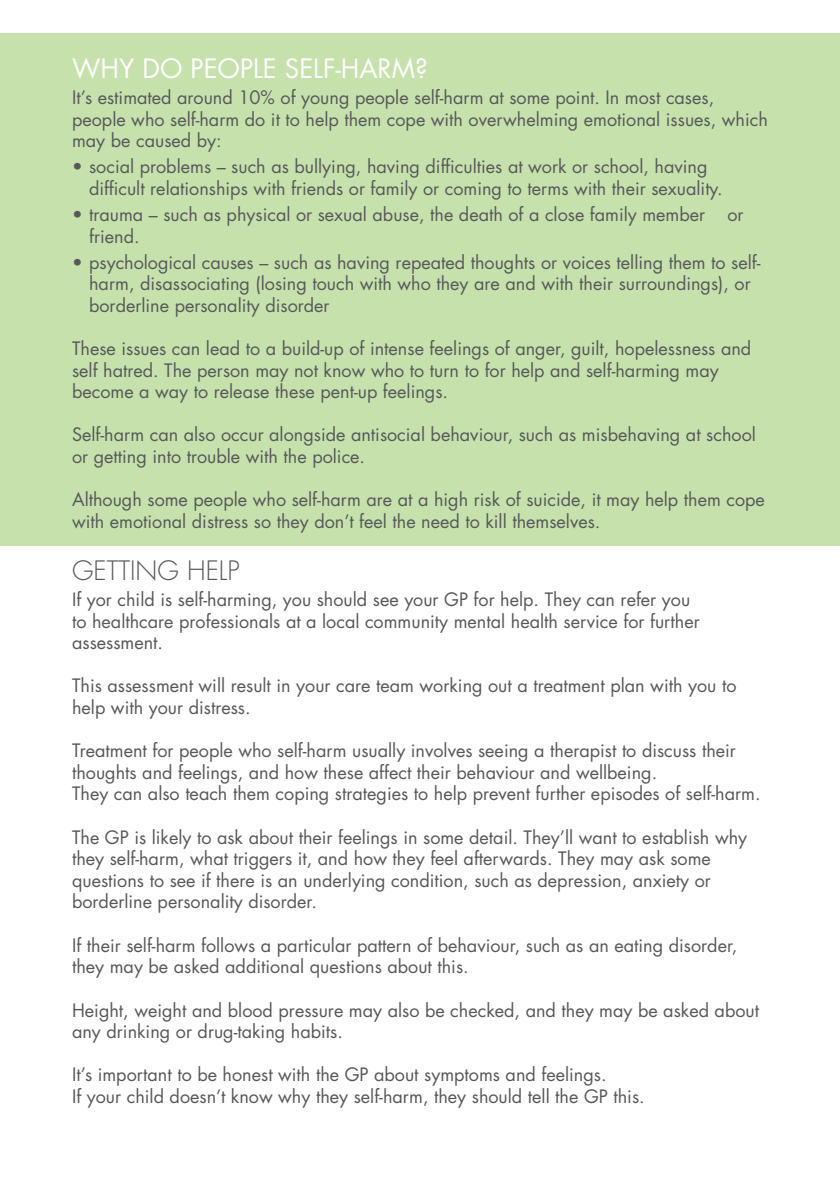
<style>
.page{position:relative;width:840px;height:1191px;background:#fff}
.page>*{position:absolute;margin:0;border:0;box-sizing:border-box;transform-origin:0 0}
.t1{font:26px "Futura Std";color:#fff}
.t2{font:300 26px "Futura Std";color:#57585a}
.t3{font:18px/21.6px "Futura Std";color:#57585a}
</style>
<div class="page">
<div style="left:0;top:33px;width:839px;height:512px;background:#c6e1ac"></div>
<h1 class="t1" style="left:72px;top:52px;width:357px">WHY DO PEOPLE SELF-HARM?</h1>
<p class="t3" style="left:72px;top:87px;width:697px">It’s estimated around 10% of young people self-harm at some point. In most cases, people who self-harm do it to help them cope with overwhelming emotional issues, which may be caused by:</p>
<p class="t3" style="left:89px;top:156px;width:634px;text-indent:-17px">• social problems – such as bullying, having difficulties at work or school, having difficult relationships with friends or family or coming to terms with their sexuality.</p>
<p class="t3" style="left:89px;top:204px;width:655px;text-indent:-17px">• trauma – such as physical or sexual abuse, the death of a close family member or friend.</p>
<p class="t3" style="left:89px;top:251px;width:672px;text-indent:-17px">• psychological causes – such as having repeated thoughts or voices telling them to self&shy;harm, disassociating (losing touch with who they are and with their surroundings), or borderline personality disorder</p>
<p class="t3" style="left:72px;top:338px;width:680px">These issues can lead to a build-up of intense feelings of anger, guilt, hopelessness and self hatred. The person may not know who to turn to for help and self-harming may become a way to release these pent-up feelings.</p>
<p class="t3" style="left:72px;top:424px;width:685px">Self-harm can also occur alongside antisocial behaviour, such as misbehaving at school or getting into trouble with the police.</p>
<p class="t3" style="left:72px;top:489px;width:694px">Although some people who self-harm are at a high risk of suicide, it may help them cope with emotional distress so they don’t feel the need to kill themselves.</p>
<h1 class="t2" style="left:72px;top:554px;width:169px">GETTING HELP</h1>
<p class="t3" style="left:72px;top:589px;width:629px">If yor child is self-harming, you should see your GP for help. They can refer you to healthcare professionals at a local community mental health service for further assessment.</p>
<p class="t3" style="left:72px;top:675px;width:665px">This assessment will result in your care team working out a treatment plan with you to help with your distress.</p>
<p class="t3" style="left:72px;top:740px;width:689px">Treatment for people who self-harm usually involves seeing a therapist to discuss their thoughts and feelings, and how these affect their behaviour and wellbeing.<br>They can also teach them coping strategies to help prevent further episodes of self-harm.</p>
<p class="t3" style="left:72px;top:826px;width:676px">The GP is likely to ask about their feelings in some detail. They’ll want to establish why they self-harm, what triggers it, and how they feel afterwards. They may ask some questions to see if there is an underlying condition, such as depression, anxiety or borderline personality disorder.</p>
<p class="t3" style="left:72px;top:934px;width:666px">If their self-harm follows a particular pattern of behaviour, such as an eating disorder, they may be asked additional questions about this.</p>
<p class="t3" style="left:72px;top:999px;width:688px">Height, weight and blood pressure may also be checked, and they may be asked about any drinking or drug-taking habits.</p>
<p class="t3" style="left:72px;top:1064px;width:574px">It’s important to be honest with the GP about symptoms and feelings.<br>If your child doesn’t know why they self-harm, they should tell the GP this.</p>
</div>
